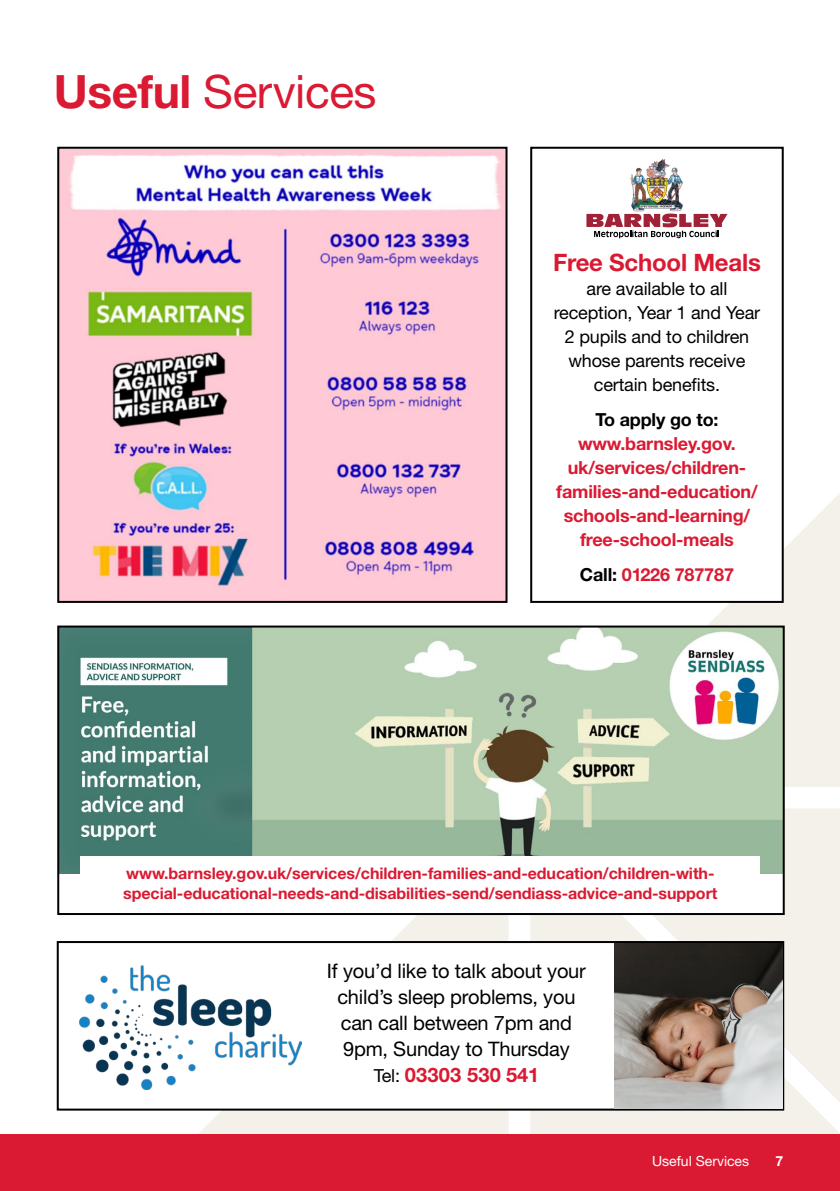
<style>
.page{position:relative;width:840px;height:1191px;background:#fff}
.page>*{position:absolute;margin:0;border:0;box-sizing:border-box;transform-origin:0 0}
.t1{font:46px "Helvetica Neue LT Std";letter-spacing:-.01em;color:#da1a32}
.t2{font:700 24px "Helvetica Neue LT Std";letter-spacing:-.01em;color:#da1a32}
.t3{font:20px/26px "Helvetica Neue LT Std";letter-spacing:-.01em;color:#000;text-align:center}
.t4{font:700 18px/24px "Helvetica Neue LT Std";letter-spacing:-.01em;color:#da1a32;text-align:center}
.t5{font:18px/24px "Helvetica Neue LT Std";letter-spacing:-.01em;color:#000;text-align:center}
.t6{font:700 18px "Helvetica Neue LT Std";letter-spacing:-.01em;color:#000}
.t7{font:700 16px/20px "Helvetica Neue LT Std";letter-spacing:-.005em;color:#da1a32}
.t8{font:14px "Helvetica Neue LT Std";color:#fff}
.t9{font:700 14px "Helvetica Neue LT Std";color:#fff}
.s1{font-weight:700}
.s2{color:#000}
.s3{font-size:18px}
.s4{font-weight:700;color:#da1a32}
</style>
<div class="page">
<svg style="left:530px;top:824px;width:309px;height:310px;background:#f3f0e9"></svg>
<svg style="left:197px;top:915px;width:311px;height:219px;fill:#f4f1ea"></svg>
<svg style="left:708px;top:493px;width:131px;height:294px;background:#efece6"></svg>
<div style="left:58px;top:942px;width:724px;height:167px;background:#fff"></div>
<div style="left:57px;top:941px;width:726px;height:169px;border:2px solid #000"></div>
<div style="left:0;top:1134px;width:839px;height:57px;background:#da1a32"></div>
<img style="left:614px;top:943px;width:167px;height:165px">
<img style="left:60px;top:150px;width:444px;height:450px">
<div style="left:57px;top:147px;width:450px;height:456px;border:2px solid #000"></div>
<div style="left:531px;top:148px;width:251px;height:454px;background:#fff"></div>
<div style="left:530px;top:147px;width:253px;height:456px;border:2px solid #000"></div>
<img style="left:80px;top:965px;width:221px;height:124px">
<div style="left:58px;top:626px;width:725px;height:288px;background:#fff"></div>
<img style="left:60px;top:628px;width:721px;height:246px">
<div style="left:57px;top:625px;width:727px;height:290px;border:2px solid #000"></div>
<img style="left:630px;top:159px;width:53px;height:52px">
<svg style="left:586px;top:213px;width:141px;height:25px"></svg>
<div style="left:80px;top:856px;width:679px;height:38px;background:#fff"></div>
<h1 class="t1" style="left:54px;top:64px;width:324px"><span class="s1">Useful</span> Services</h1>
<h2 class="t2" style="left:552px;top:247px;width:209px">Free School Meals</h2>
<p class="t5" style="left:553px;top:276px;width:208px">are available to all reception, Year 1 and Year<br>2 pupils and to children whose parents receive certain benefits.</p>
<p class="t6" style="left:595px;top:408px;width:125px">To apply go to:</p>
<p class="t4" style="left:556px;top:431px;width:203px">www.barnsley.gov. uk/services/children&shy;families-and-education/ schools-and-learning/ free-school-meals</p>
<p class="t4" style="left:579px;top:562px;width:155px"><span class="s2">Call:</span> 01226 787787</p>
<p class="t7" style="left:123px;top:862px;width:595px">www.barnsley.gov.uk/services/children-families-and-education/children-with&shy;special-educational-needs-and-disabilities-send/sendiass-advice-and-support</p>
<p class="t3" style="left:327px;top:958px;width:260px">If you’d like to talk about your child’s sleep problems, you can call between 7pm and<br>9pm, Sunday to Thursday<br><span class="s3">Tel:</span> <span class="s4">03303 530 541</span></p>
<p class="t8" style="left:651px;top:1152px;width:98px">Useful Services</p>
<p class="t9" style="left:775px;top:1151px;width:9px">7</p>
</div>
